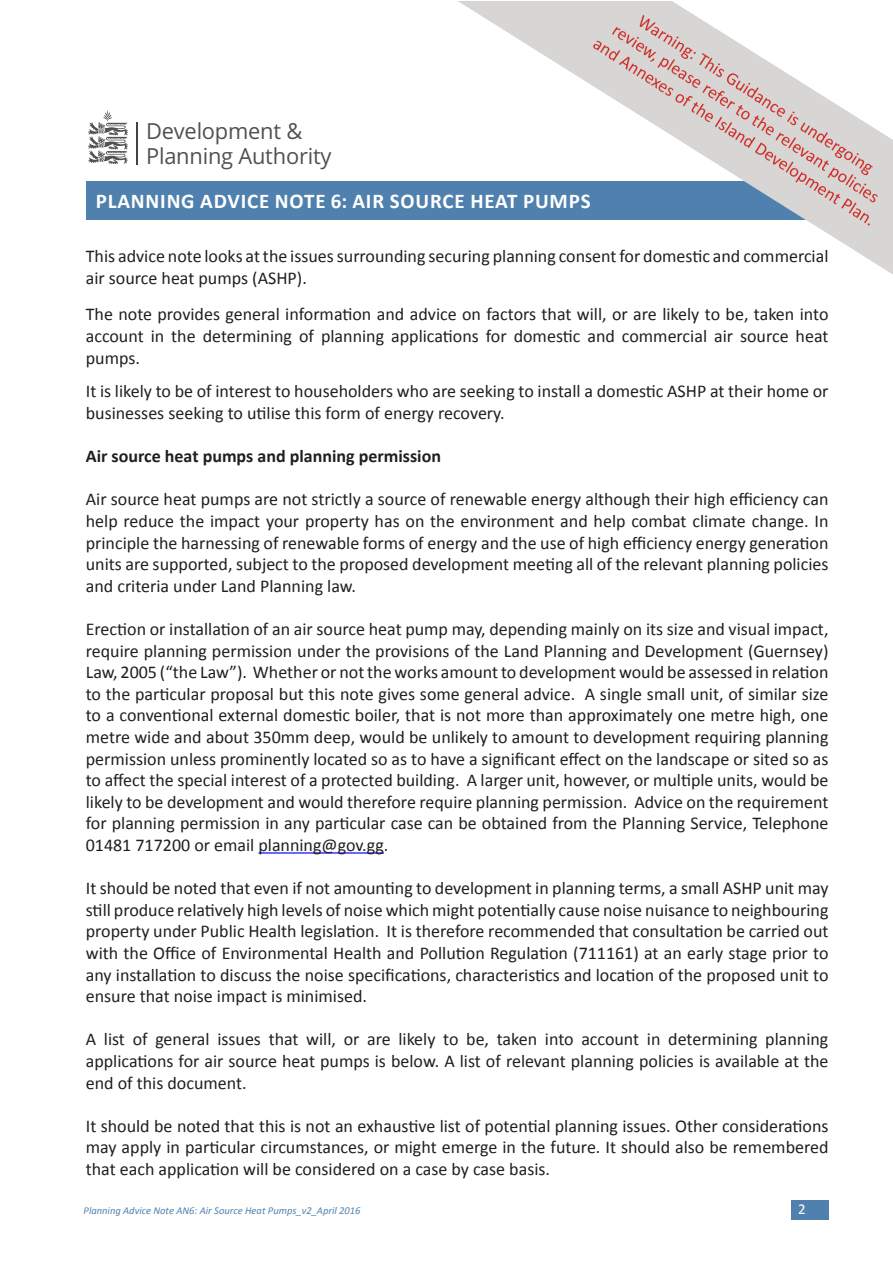
<style>
.page{position:relative;width:893px;height:1263px;background:#fff}
.page>*{position:absolute;margin:0;border:0;box-sizing:border-box;transform-origin:0 0}
.t1{font:22.05px/24.8px "Open Sans";letter-spacing:-.01em;color:#4f5152}
.t2{font:700 21px "Calibri";letter-spacing:.04em;color:#fff}
.Pa1{font:18px/21.6px "Calibri";color:#221e1f;text-align:justify}
.Pa1-2{font:700 18px "Calibri";color:#221e1f}
.t3{font:15px "Calibri";color:#fff}
.t4{font:italic 10.5px "Calibri";color:#5081ae}
</style>
<div class="page">
<div style="left:791px;top:1200px;width:37px;height:20px;background:#5081ae"></div>
<hr style="left:258px;top:852px;width:126px;height:1px;background:#00f">
<div style="left:86px;top:181px;width:742px;height:39px;background:#5081ae"></div>
<hr style="left:136px;top:122px;width:2px;height:43px;background:#444242">
<svg style="left:88px;top:110px;width:40px;height:54px"></svg>
<img style="left:460px;top:2px;width:433px;height:272px">
<p class="t1" style="left:146px;top:118px;width:187px">Development &amp;<br>Planning Authority</p>
<p class="t2" style="left:96px;top:188px;width:497px">PLANNING ADVICE NOTE 6: AIR SOURCE HEAT PUMPS</p>
<p class="Pa1" style="left:86px;top:246px;width:744px">This advice note looks at the issues surrounding securing planning consent for domestic and commercial air source heat pumps (ASHP).</p>
<p class="Pa1" style="left:86px;top:304px;width:744px">The note provides general information and advice on factors that will, or are likely to be, taken into account in the determining of planning applications for domestic and commercial air source heat pumps.</p>
<p class="Pa1" style="left:86px;top:381px;width:744px">It is likely to be of interest to householders who are seeking to install a domestic ASHP at their home or businesses seeking to utilise this form of energy recovery.</p>
<p class="Pa1-2" style="left:86px;top:445px;width:357px">Air source heat pumps and planning permission</p>
<p class="Pa1" style="left:86px;top:489px;width:744px">Air source heat pumps are not strictly a source of renewable energy although their high efficiency can help reduce the impact your property has on the environment and help combat climate change. In principle the harnessing of renewable forms of energy and the use of high efficiency energy generation units are supported, subject to the proposed development meeting all of the relevant planning policies and criteria under Land Planning law.</p>
<p class="Pa1" style="left:86px;top:618px;width:744px">Erection or installation of an air source heat pump may, depending mainly on its size and visual impact, require planning permission under the provisions of the Land Planning and Development (Guernsey)<br>Law, 2005 (“the Law”). Whether or not the works amount to development would be assessed in relation to the particular proposal but this note gives some general advice. A single small unit, of similar size to a conventional external domestic boiler, that is not more than approximately one metre high, one metre wide and about 350mm deep, would be unlikely to amount to development requiring planning permission unless prominently located so as to have a significant effect on the landscape or sited so as to affect the special interest of a protected building. A larger unit, however, or multiple units, would be likely to be development and would therefore require planning permission. Advice on the requirement for planning permission in any particular case can be obtained from the Planning Service, Telephone 01481 717200 or email planning@gov.gg.</p>
<p class="Pa1" style="left:86px;top:877px;width:744px">It should be noted that even if not amounting to development in planning terms, a small ASHP unit may still produce relatively high levels of noise which might potentially cause noise nuisance to neighbouring property under Public Health legislation. It is therefore recommended that consultation be carried out with the Office of Environmental Health and Pollution Regulation (711161) at an early stage prior to any installation to discuss the noise specifications, characteristics and location of the proposed unit to ensure that noise impact is minimised.</p>
<p class="Pa1" style="left:86px;top:1029px;width:744px">A list of general issues that will, or are likely to be, taken into account in determining planning applications for air source heat pumps is below. A list of relevant planning policies is available at the end of this document.</p>
<p class="Pa1" style="left:86px;top:1115px;width:744px">It should be noted that this is not an exhaustive list of potential planning issues. Other considerations may apply in particular circumstances, or might emerge in the future. It should also be remembered that each application will be considered on a case by case basis.</p>
<p class="t4" style="left:84px;top:1203px;width:278px">Planning Advice Note AN6: Air Source Heat Pumps_v2_April 2016</p>
<p class="t3" style="left:798px;top:1200px;width:9px">2</p>
</div>
